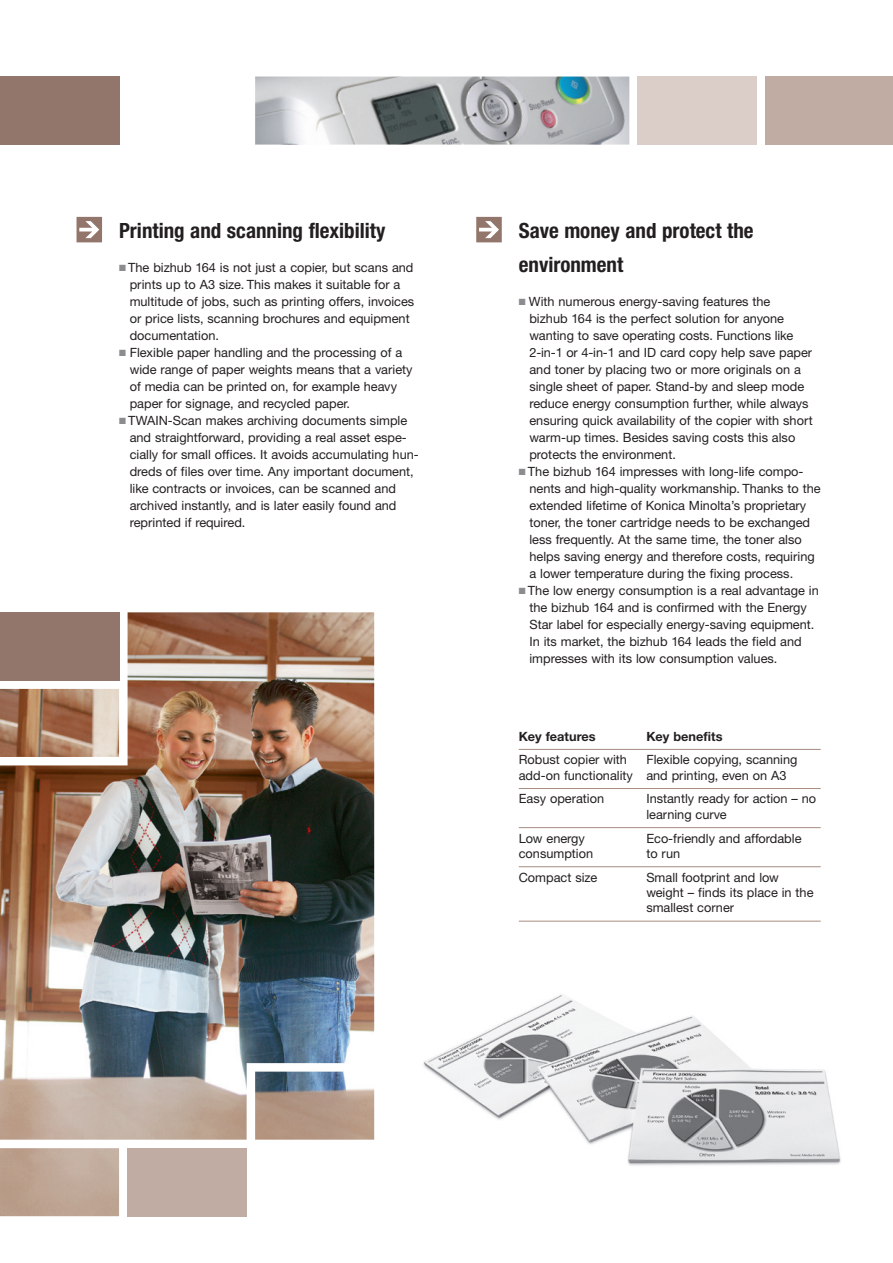
<style>
.page{position:relative;width:893px;height:1263px;background:#fff}
.page>*{position:absolute;margin:0;border:0;box-sizing:border-box;transform-origin:0 0}
.Bro_Inside__Subhead{font:700 condensed 21px/34px "Helvetica KMCE";color:#231f20}
.Bro_Inside__Copy_Lis{font:12.75px/17px "Helvetica KMCE";color:#231f20}
.Bro_Inside__Copy_Rom{font:12.75px/15.3px "Helvetica KMCE";color:#231f20}
.Bro_Inside__Copy_Bol{font:700 12.75px "Helvetica KMCE";color:#231f20}
.s1{color:#8a8c8f}
</style>
<div class="page">
<img style="left:423px;top:995px;width:418px;height:171px">
<div style="left:0;top:77px;width:119px;height:68px;background:#92756b"></div>
<div style="left:638px;top:77px;width:119px;height:68px;background:#dbcec8"></div>
<div style="left:765px;top:77px;width:128px;height:68px;background:#c1aca4"></div>
<svg style="left:77px;top:217px;width:25px;height:25px"></svg>
<svg style="left:476px;top:217px;width:26px;height:25px"></svg>
<img style="left:255px;top:77px;width:374px;height:68px">
<hr style="left:519px;top:749px;width:302px;height:1px;background:#a78c82">
<hr style="left:519px;top:788px;width:302px;height:1px;background:#a78c82">
<hr style="left:519px;top:827px;width:302px;height:1px;background:#a78c82">
<hr style="left:519px;top:866px;width:302px;height:1px;background:#a78c82">
<hr style="left:519px;top:921px;width:302px;height:1px;background:#a78c82">
<img style="left:0;top:612px;width:374px;height:604px">
<p class="Bro_Inside__Subhead" style="left:119px;top:213px;width:268px">Printing and scanning flexibility</p>
<p class="Bro_Inside__Copy_Lis" style="left:130px;top:259px;width:286px;text-indent:-11px"><span class="s1">■</span> The bizhub 164 is not just a copier, but scans and prints up to A3 size. This makes it suitable for a multitude of jobs, such as printing offers, invoices or price lists, scanning brochures and equipment documentation.</p>
<p class="Bro_Inside__Copy_Lis" style="left:130px;top:344px;width:284px;text-indent:-11px"><span class="s1">■</span> Flexible paper handling and the processing of a wide range of paper weights means that a variety of media can be printed on, for example heavy paper for signage, and recycled paper.</p>
<p class="Bro_Inside__Copy_Lis" style="left:130px;top:412px;width:291px;text-indent:-11px"><span class="s1">■</span> TWAIN-Scan makes archiving documents simple and straightforward, providing a real asset espe&shy;cially for small offices. It avoids accumulating hun&shy;dreds of files over time. Any important document, like contracts or invoices, can be scanned and archived instantly, and is later easily found and reprinted if required.</p>
<p class="Bro_Inside__Subhead" style="left:519px;top:213px;width:236px">Save money and protect the environment</p>
<p class="Bro_Inside__Copy_Lis" style="left:529px;top:293px;width:285px;text-indent:-11px"><span class="s1">■</span> With numerous energy-saving features the<br>bizhub 164 is the perfect solution for anyone wanting to save operating costs. Functions like 2-in-1 or 4-in-1 and ID card copy help save paper and toner by placing two or more originals on a single sheet of paper. Stand-by and sleep mode reduce energy consumption further, while always ensuring quick availability of the copier with short warm-up times. Besides saving costs this also protects the environment.</p>
<p class="Bro_Inside__Copy_Lis" style="left:529px;top:463px;width:293px;text-indent:-11px"><span class="s1">■</span> The bizhub 164 impresses with long-life compo&shy;nents and high-quality workmanship. Thanks to the extended lifetime of Konica Minolta’s proprietary toner, the toner cartridge needs to be exchanged less frequently. At the same time, the toner also helps saving energy and therefore costs, requiring a lower temperature during the fixing process.</p>
<p class="Bro_Inside__Copy_Lis" style="left:529px;top:582px;width:291px;text-indent:-11px"><span class="s1">■</span> The low energy consumption is a real advantage in the bizhub 164 and is confirmed with the Energy Star label for especially energy-saving equipment.<br>In its market, the bizhub 164 leads the field and impresses with its low consumption values.</p>
<p class="Bro_Inside__Copy_Bol" style="left:519px;top:728px;width:78px">Key features</p>
<p class="Bro_Inside__Copy_Bol" style="left:646px;top:728px;width:78px">Key benefits</p>
<p class="Bro_Inside__Copy_Rom" style="left:519px;top:752px;width:110px">Robust copier with</p>
<p class="Bro_Inside__Copy_Rom" style="left:519px;top:752px;width:280px;text-indent:128px">Flexible copying, scanning add-on functionality and printing, even on A3</p>
<p class="Bro_Inside__Copy_Rom" style="left:519px;top:791px;width:87px">Easy operation</p>
<p class="Bro_Inside__Copy_Rom" style="left:646px;top:791px;width:171px">Instantly ready for action – no learning curve</p>
<p class="Bro_Inside__Copy_Rom" style="left:519px;top:830px;width:68px">Low energy</p>
<p class="Bro_Inside__Copy_Rom" style="left:646px;top:830px;width:157px">Eco-friendly and affordable</p>
<p class="Bro_Inside__Copy_Rom" style="left:519px;top:846px;width:76px">consumption</p>
<p class="Bro_Inside__Copy_Rom" style="left:646px;top:846px;width:35px">to run</p>
<p class="Bro_Inside__Copy_Rom" style="left:519px;top:869px;width:80px">Compact size</p>
<p class="Bro_Inside__Copy_Rom" style="left:646px;top:869px;width:169px">Small footprint and low weight – finds its place in the smallest corner</p>
</div>
